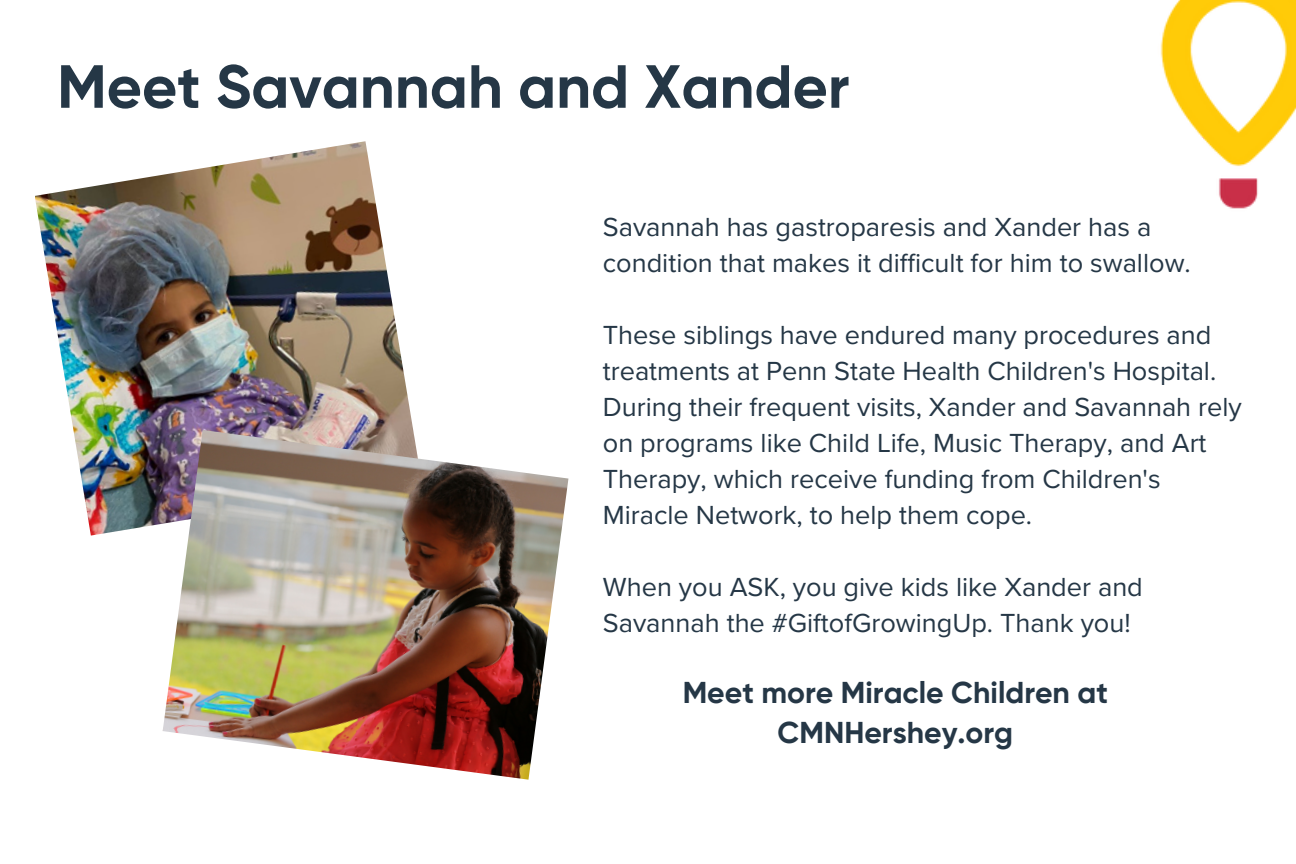
<style>
.page{position:relative;width:1296px;height:864px;background:#fff}
.page>*{position:absolute;margin:0;border:0;box-sizing:border-box;transform-origin:0 0}
.t1{font:700 60.9px "Gilroy";color:#253746}
.t2{font:700 30.3px/40.5px "Gilroy";color:#253746;text-align:center}
.t3{font:27px/36px "Proxima Nova";color:#253746}
</style>
<div class="page">
<img style="left:1160px;top:0;width:136px;height:209px">
<img style="left:35px;top:141px;width:379px;height:395px">
<img style="left:163px;top:430px;width:405px;height:350px">
<p class="t1" style="left:57px;top:50px;width:794px">Meet Savannah and Xander</p>
<p class="t3" style="left:603px;top:210px;width:589px">Savannah has gastroparesis and Xander has a condition that makes it difficult for him to swallow.</p>
<p class="t3" style="left:603px;top:318px;width:640px">These siblings have endured many procedures and treatments at Penn State Health Children's Hospital.<br>During their frequent visits, Xander and Savannah rely on programs like Child Life, Music Therapy, and Art Therapy, which receive funding from Children's Miracle Network, to help them cope.</p>
<p class="t3" style="left:603px;top:570px;width:542px">When you ASK, you give kids like Xander and<br>Savannah the #GiftofGrowingUp. Thank you!</p>
<p class="t2" style="left:683px;top:672px;width:427px">Meet more Miracle Children at<br>CMNHershey.org</p>
</div>
